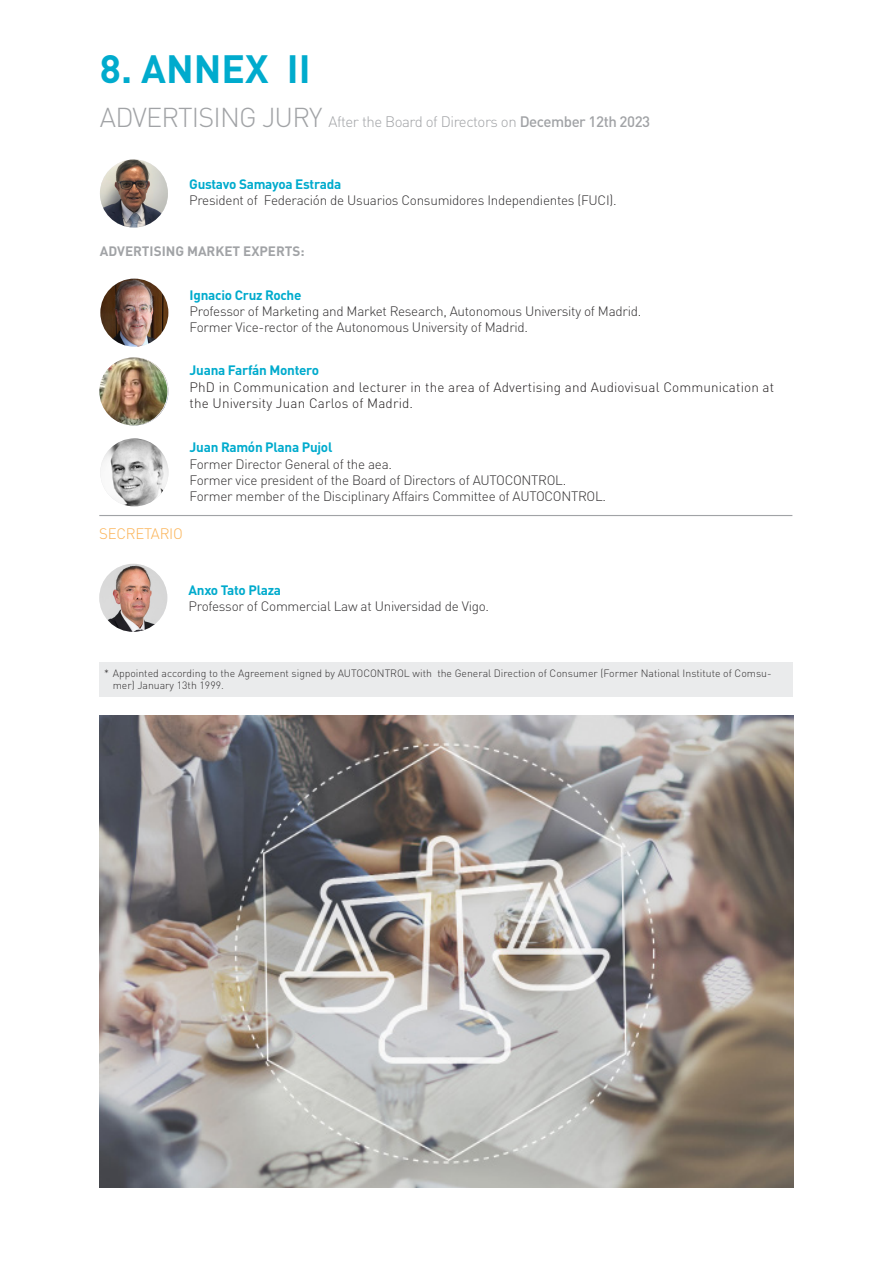
<style>
.page{position:relative;width:893px;height:1263px;background:#fff}
.page>*{position:absolute;margin:0;border:0;box-sizing:border-box;transform-origin:0 0}
.t1{font:700 39px "DIN Pro";color:#00abcd}
.t2{font:300 15px "DIN Pro";letter-spacing:-.03em;color:#a1a3a6}
.t3{font:300 15px "DIN Pro";letter-spacing:-.02em;color:#fbb254}
.t4{font:300 13.5px "DIN Pro";letter-spacing:-.02em;color:#312f30}
.t5{font:300 13.5px/16.2px "DIN Pro";letter-spacing:.01em;color:#231f20}
.t6{font:700 13.5px "DIN Pro";letter-spacing:-.02em;color:#00abcd}
.t7{font:700 13.5px "DIN Pro";color:#a1a3a6}
.t8{font:300 10.5px/12.6px "DIN Pro";color:#312f30}
.s1{font-size:27px}
.s2{font-weight:500}
</style>
<div class="page">
<img style="left:99px;top:564px;width:68px;height:68px;border-radius:34px">
<hr style="left:99px;top:515px;width:693px;height:1px;background:#a1a3a6">
<div style="left:100px;top:662px;width:693px;height:34px;background:#eaebec"></div>
<img style="left:100px;top:715px;width:693px;height:472px">
<svg style="left:100px;top:182px;width:68px;height:45px"></svg>
<img style="left:100px;top:279px;width:68px;height:68px;border-radius:34px">
<img style="left:100px;top:438px;width:68px;height:68px;border-radius:34px">
<img style="left:100px;top:159px;width:68px;height:68px;border-radius:34px">
<svg style="left:100px;top:366px;width:68px;height:59px"></svg>
<img style="left:99px;top:357px;width:68px;height:68px;border-radius:34px">
<p class="t1" style="left:100px;top:36px;width:212px">8. ANNEX II</p>
<p class="t2" style="left:100px;top:110px;width:552px"><span class="s1">ADVERTISING JURY</span> After the Board of Directors on <span class="s2">December 12th 2023</span></p>
<p class="t6" style="left:189px;top:173px;width:153px">Gustavo Samayoa Estrada</p>
<p class="t4" style="left:189px;top:190px;width:429px">President of Federación de Usuarios Consumidores Independientes (FUCI).</p>
<p class="t7" style="left:100px;top:240px;width:206px">ADVERTISING MARKET EXPERTS:</p>
<p class="t6" style="left:190px;top:284px;width:113px">Ignacio Cruz Roche</p>
<p class="t4" style="left:190px;top:301px;width:453px">Professor of Marketing and Market Research, Autonomous University of Madrid.</p>
<p class="t4" style="left:190px;top:317px;width:340px">Former Vice-rector of the Autonomous University of Madrid.</p>
<p class="t6" style="left:190px;top:359px;width:131px">Juana Farfán Montero</p>
<p class="t5" style="left:190px;top:377px;width:586px">PhD in Communication and lecturer in the area of Advertising and Audiovisual Communication at the University Juan Carlos of Madrid.</p>
<p class="t6" style="left:190px;top:436px;width:144px">Juan Ramón Plana Pujol</p>
<p class="t4" style="left:190px;top:453px;width:204px">Former Director General of the aea.</p>
<p class="t4" style="left:190px;top:470px;width:378px">Former vice president of the Board of Directors of AUTOCONTROL.</p>
<p class="t4" style="left:190px;top:486px;width:418px">Former member of the Disciplinary Affairs Committee of AUTOCONTROL.</p>
<p class="t3" style="left:99px;top:522px;width:85px">SECRETARIO</p>
<p class="t6" style="left:189px;top:578px;width:94px">Anxo Tato Plaza</p>
<p class="t4" style="left:189px;top:595px;width:302px">Professor of Commercial Law at Universidad de Vigo.</p>
<p class="t8" style="left:113px;top:665px;width:660px;text-indent:-9px">* Appointed according to the Agreement signed by AUTOCONTROL with the General Direction of Consumer (Former National Institute of Comsu&shy;mer) January 13th 1999.</p>
</div>
